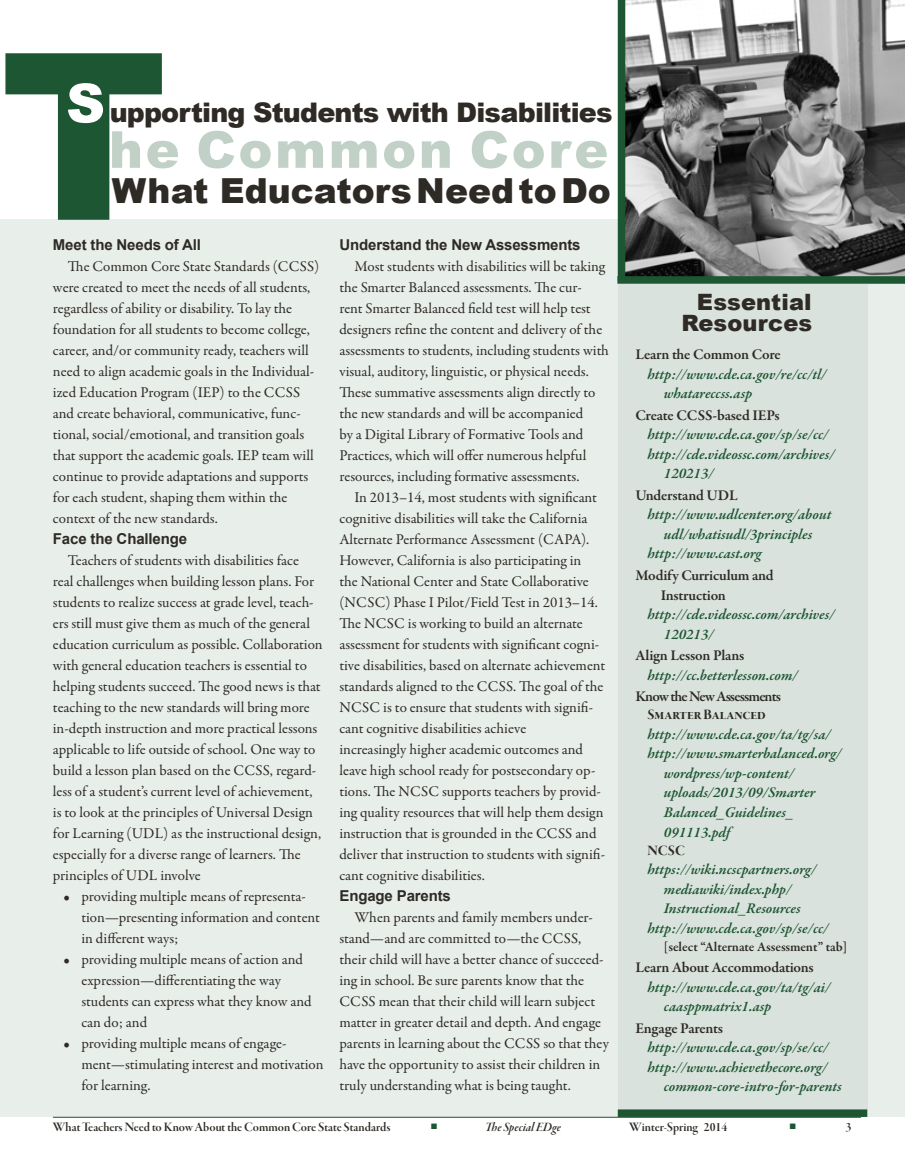
<style>
.page{position:relative;width:905px;height:1175px;background:#fff}
.page>*{position:absolute;margin:0;border:0;box-sizing:border-box;transform-origin:0 0}
.t1{font:900 232.5px "Arial";color:#1d5632}
.t2{font:900 51px "Arial";letter-spacing:.05em;color:#c2d1c8}
.t3{font:900 34.5px "Arial";color:#2e2a25}
.t4{font:900 27px "Arial";letter-spacing:-.03em;color:#2e2a25}
.Resources_title{font:900 22.5px/21px "Arial";letter-spacing:.005em;color:#2e2a25;text-align:right}
.Body_text{font:15px/21px "Garamond Premr Pro";color:#2e2a25}
.Resources_body{font:italic 600 15px/19.5px "Garamond Premr Pro";color:#1d5632}
.Resource_heading{font:600 15px/19.5px "Garamond Premr Pro";letter-spacing:-.015em;color:#2e2a25}
.Teacher_headings{font:700 15px "Arial";letter-spacing:-.01em;color:#2e2a25}
.Resource_heading-2{font:600 15px "Garamond Premr Pro";letter-spacing:-.055em;color:#2e2a25}
.resources_subhead{font:15px "Garamond Premr Pro Bd Disp";color:#2e2a25}
.t5{font:13.5px "Garamond Premr Pro Smbd Disp";color:#2e2a25}
.Resources_body-2{font:600 13.5px "Garamond Premr Pro";letter-spacing:-.005em;color:#2e2a25}
.t6{font:13.5px "Garamond Premr Pro Smbd It Disp";letter-spacing:.005em;color:#2e2a25}
.t7{font:7.8px "Zapf Dingbats ITC";color:#1d5632}
.s1{font-size:54px;color:#fff}
</style>
<div class="page">
<div style="left:0;top:220px;width:904px;height:896px;background:#e8eeea"></div>
<div style="left:617px;top:281px;width:250px;height:828px;background:#d9e2dc"></div>
<img style="left:625px;top:0;width:279px;height:276px">
<div style="left:617px;top:276px;width:287px;height:8px;background:#1d5632"></div>
<div style="left:617px;top:1109px;width:250px;height:7px;background:#1d5632"></div>
<div style="left:617px;top:0;width:8px;height:281px;background:#1d5632"></div>
<hr style="left:53px;top:1117px;width:808px;height:1px;background:#1d5632">
<p class="t1" style="left:0;top:7px;width:169px">T</p>
<p class="t4" style="left:66px;top:98px;width:548px"><span class="s1">S</span> upporting Students with Disabilities</p>
<p class="t2" style="left:109px;top:121px;width:501px">he Common Core</p>
<p class="t3" style="left:112px;top:172px;width:500px">What EducatorsNeedtoDo</p>
<p class="Teacher_headings" style="left:53px;top:235px;width:150px">Meet the Needs of All</p>
<p class="Body_text" style="left:53px;top:256px;width:268px;text-indent:15px">The Common Core State Standards (CCSS) were created to meet the needs of all students, regardless of ability or disability. To lay the foundation for all students to become college, career, and/or community ready, teachers will need to align academic goals in the Individual&shy;ized Education Program (IEP) to the CCSS and create behavioral, communicative, func&shy;tional, social/emotional, and transition goals that support the academic goals. IEP team will continue to provide adaptations and supports for each student, shaping them within the context of the new standards.</p>
<p class="Teacher_headings" style="left:53px;top:529px;width:136px">Face the Challenge</p>
<p class="Body_text" style="left:53px;top:550px;width:271px;text-indent:15px">Teachers of students with disabilities face real challenges when building lesson plans. For students to realize success at grade level, teach&shy;ers still must give them as much of the general education curriculum as possible. Collaboration with general education teachers is essential to helping students succeed. The good news is that teaching to the new standards will bring more in-depth instruction and more practical lessons applicable to life outside of school. One way to build a lesson plan based on the CCSS, regard&shy;less of a student’s current level of achievement, is to look at the principles of Universal Design for Learning (UDL) as the instructional design, especially for a diverse range of learners. The principles of UDL involve</p>
<p class="Body_text" style="left:81px;top:886px;width:240px;text-indent:-18px">• providing multiple means of representa&shy;tion—presenting information and content in different ways;</p>
<p class="Body_text" style="left:81px;top:949px;width:232px;text-indent:-18px">• providing multiple means of action and expression—differentiating the way students can express what they know and can do; and</p>
<p class="Body_text" style="left:81px;top:1033px;width:244px;text-indent:-18px">• providing multiple means of engage&shy;ment—stimulating interest and motivation for learning.</p>
<p class="Teacher_headings" style="left:339px;top:235px;width:242px">Understand the New Assessments</p>
<p class="Body_text" style="left:339px;top:256px;width:271px;text-indent:15px">Most students with disabilities will be taking the Smarter Balanced assessments. The cur-<br>rent Smarter Balanced field test will help test designers refine the content and delivery of the assessments to students, including students with visual, auditory, linguistic, or physical needs.<br>These summative assessments align directly to the new standards and will be accompanied<br>by a Digital Library of Formative Tools and Practices, which will offer numerous helpful resources, including formative assessments.</p>
<p class="Body_text" style="left:339px;top:487px;width:267px;text-indent:15px">In 2013–14, most students with significant cognitive disabilities will take the California Alternate Performance Assessment (CAPA).<br>However, California is also participating in<br>the National Center and State Collaborative (NCSC) Phase I Pilot/Field Test in 2013–14.<br>The NCSC is working to build an alternate assessment for students with significant cogni&shy;tive disabilities, based on alternate achievement standards aligned to the CCSS. The goal of the NCSC is to ensure that students with signifi&shy;cant cognitive disabilities achieve<br>increasingly higher academic outcomes and leave high school ready for postsecondary op&shy;tions. The NCSC supports teachers by provid&shy;ing quality resources that will help them design instruction that is grounded in the CCSS and deliver that instruction to students with signifi&shy;cant cognitive disabilities.</p>
<p class="Teacher_headings" style="left:339px;top:886px;width:113px">Engage Parents</p>
<p class="Body_text" style="left:339px;top:907px;width:271px;text-indent:15px">When parents and family members under&shy;stand—and are committed to—the CCSS, their child will have a better chance of succeed&shy;ing in school. Be sure parents know that the CCSS mean that their child will learn subject matter in greater detail and depth. And engage parents in learning about the CCSS so that they have the opportunity to assist their children in truly understanding what is being taught.</p>
<p class="Resources_title" style="left:681px;top:291px;width:132px">Essential<br>Resources</p>
<p class="Resource_heading" style="left:635px;top:345px;width:147px">Learn the Common Core</p>
<p class="Resources_body" style="left:664px;top:365px;width:164px;text-indent:-16px">http://www.cde.ca.gov/re/cc/tl/ whatareccss.asp</p>
<p class="Resource_heading" style="left:635px;top:405px;width:146px">Create CCSS-based IEPs</p>
<p class="Resources_body" style="left:647px;top:425px;width:182px">http://www.cde.ca.gov/sp/se/cc/</p>
<p class="Resources_body" style="left:664px;top:445px;width:172px;text-indent:-16px">http://cde.videossc.com/archives/<br>120213/</p>
<p class="Resource_heading" style="left:635px;top:486px;width:104px">Understand UDL</p>
<p class="Resources_body" style="left:647px;top:506px;width:185px;text-align:center">http://www.udlcenter.org/about udl/whatisudl/3principles</p>
<p class="Resources_body" style="left:647px;top:545px;width:116px">http://www.cast.org</p>
<p class="Resource_heading" style="left:661px;top:566px;width:114px;text-indent:-26px">Modify Curriculum and<br>Instruction</p>
<p class="Resources_body" style="left:664px;top:605px;width:172px;text-indent:-16px">http://cde.videossc.com/archives/<br>120213/</p>
<p class="Resource_heading" style="left:635px;top:646px;width:110px">Align Lesson Plans</p>
<p class="Resources_body" style="left:647px;top:666px;width:152px">http://cc.betterlesson.com/</p>
<p class="Resource_heading-2" style="left:635px;top:687px;width:147px">Know the New Assessments</p>
<p class="resources_subhead" style="left:647px;top:706px;width:120px">Smarter Balanced</p>
<p class="Resources_body" style="left:647px;top:725px;width:185px">http://www.cde.ca.gov/ta/tg/sa/</p>
<p class="Resources_body" style="left:664px;top:745px;width:179px;text-indent:-16px">http://www.smarterbalanced.org/ wordpress/wp-content/ uploads/2013/09/Smarter<br>Balanced_Guidelines_<br>091113.pdf</p>
<p class="resources_subhead" style="left:647px;top:841px;width:39px">NCSC</p>
<p class="Resources_body" style="left:647px;top:860px;width:170px;text-align:center">https://wiki.ncscpartners.org/ mediawiki/index.php/<br>Instructional_Resources</p>
<p class="Resources_body" style="left:647px;top:919px;width:182px">http://www.cde.ca.gov/sp/se/cc/</p>
<p class="Resources_body-2" style="left:664px;top:938px;width:185px">[select “Alternate Assessment” tab]</p>
<p class="Resource_heading" style="left:635px;top:958px;width:180px">Learn About Accommodations</p>
<p class="Resources_body" style="left:664px;top:978px;width:168px;text-indent:-16px">http://www.cde.ca.gov/ta/tg/ai/ caasppmatrix1.asp</p>
<p class="Resource_heading" style="left:635px;top:1018px;width:89px">Engage Parents</p>
<p class="Resources_body" style="left:647px;top:1038px;width:182px">http://www.cde.ca.gov/sp/se/cc/</p>
<p class="Resources_body" style="left:664px;top:1058px;width:179px;text-indent:-16px">http://www.achievethecore.org/ common-core-intro-for-parents</p>
<p class="t5" style="left:53px;top:1119px;width:339px">What Teachers Need to Know About the Common Core State Standards</p>
<p class="t7" style="left:431px;top:1123px;width:7px">■</p>
<p class="t6" style="left:485px;top:1119px;width:77px">The Special EDge</p>
<p class="t5" style="left:629px;top:1119px;width:99px">Winter-Spring 2014</p>
<p class="t7" style="left:789px;top:1123px;width:7px">■</p>
<p class="t5" style="left:845px;top:1119px;width:7px">3</p>
</div>
